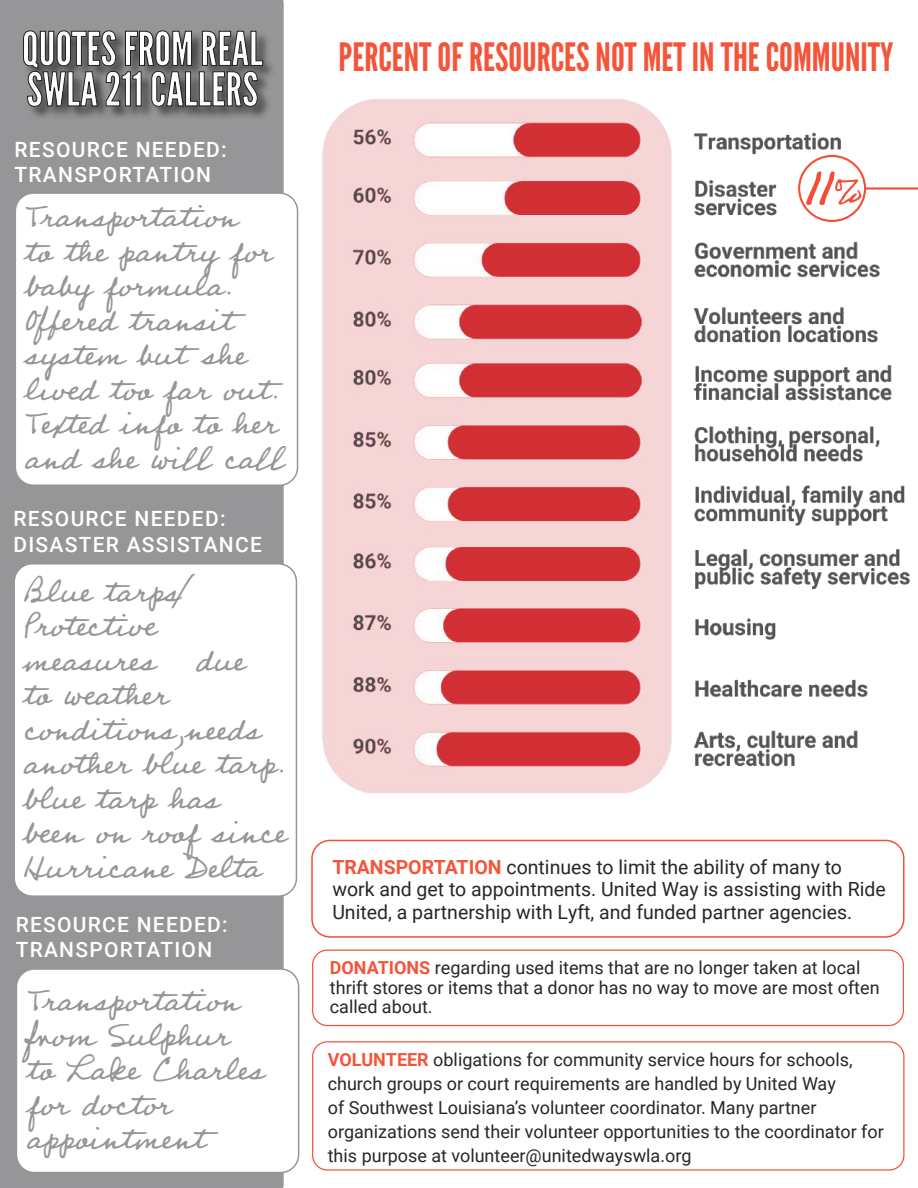
<style>
.page{position:relative;width:918px;height:1188px;background:#fff}
.page>*{position:absolute;margin:0;border:0;box-sizing:border-box;transform-origin:0 0}
.t1{font:39px/34.5px "Professor";letter-spacing:-.01em;color:#969698}
.t2{font:39px "League Gothic";color:#f4553a}
.t3{font:500 21px/25.2px "Roboto";letter-spacing:.06em;color:#fff}
.t4{font:19.5px/22.5px "Roboto";color:#2a2526}
.t5{font:18px/24px "Roboto";color:#2a2526}
.s1{font-weight:700;color:#f4553a}
</style>
<div class="page">
<img style="left:322px;top:99px;width:588px;height:694px">
<div style="left:311px;top:840px;width:593px;height:98px;border:2px solid #f44f36;border-radius:18px"></div>
<div style="left:0;top:0;width:284px;height:1188px;background:#969698"></div>
<div style="left:22px;top:30px;width:255px;height:91px;background:#241f1f;opacity:.77"></div>
<svg style="left:23px;top:30px;width:240px;height:77px"></svg>
<div style="left:15px;top:193px;width:283px;height:292px;background:#fff;border-radius:18px"></div>
<div style="left:15px;top:192px;width:283px;height:294px;border:2px solid #969698;border-radius:18px"></div>
<div style="left:14px;top:564px;width:282px;height:332px;background:#fff;border-radius:18px"></div>
<div style="left:14px;top:563px;width:283px;height:334px;border:2px solid #969698;border-radius:18px"></div>
<div style="left:312px;top:950px;width:592px;height:76px;border:1px solid #f44f36;border-radius:15px"></div>
<div style="left:312px;top:1041px;width:592px;height:130px;border:1px solid #f44f36;border-radius:15px"></div>
<div style="left:16px;top:969px;width:283px;height:204px;background:#fff;border-radius:18px"></div>
<div style="left:16px;top:968px;width:283px;height:205px;border:2px solid #969698;border-radius:18px"></div>
<svg style="left:806px;top:171px;width:55px;height:34px"></svg>
<div style="left:798px;top:155px;width:68px;height:67px;border:2px solid #f44f36;border-radius:50%"></div>
<hr style="left:866px;top:187px;width:52px;height:3px;background:#f44f36">
<p class="t3" style="left:15px;top:136px;width:214px">RESOURCE NEEDED:<br>TRANSPORTATION</p>
<h1 class="t1" style="left:25px;top:195px;width:265px">Transportation<br>to the pantry for baby formula.<br>Offered transit system but she lived too far out.<br>Texted info to her and she will call</h1>
<p class="t3" style="left:14px;top:506px;width:250px">RESOURCE NEEDED:<br>DISASTER ASSISTANCE</p>
<h1 class="t1" style="left:23px;top:570px;width:266px">Blue tarps/<br>Protective measures due<br>to weather conditions,needs another blue tarp. blue tarp has<br>been on roof since<br>Hurricane Delta</h1>
<p class="t3" style="left:16px;top:911px;width:214px">RESOURCE NEEDED:<br>TRANSPORTATION</p>
<h1 class="t1" style="left:27px;top:980px;width:239px">Transportation from Sulphur to Lake Charles for doctor appointment</h1>
<h1 class="t2" style="left:339px;top:34px;width:556px">PERCENT OF RESOURCES NOT MET IN THE COMMUNITY</h1>
<p class="t4" style="left:332px;top:855px;width:555px"><span class="s1">TRANSPORTATION</span> continues to limit the ability of many to work and get to appointments. United Way is assisting with Ride<br>United, a partnership with Lyft, and funded partner agencies.</p>
<p class="t5" style="left:330px;top:958px;width:551px;line-height:19.5px"><span class="s1">DONATIONS</span> regarding used items that are no longer taken at local thrift stores or items that a donor has no way to move are most often called about.</p>
<p class="t5" style="left:328px;top:1047px;width:558px"><span class="s1">VOLUNTEER</span> obligations for community service hours for schools, church groups or court requirements are handled by United Way<br>of Southwest Louisiana’s volunteer coordinator. Many partner organizations send their volunteer opportunities to the coordinator for this purpose at volunteer@unitedwayswla.org</p>
</div>
